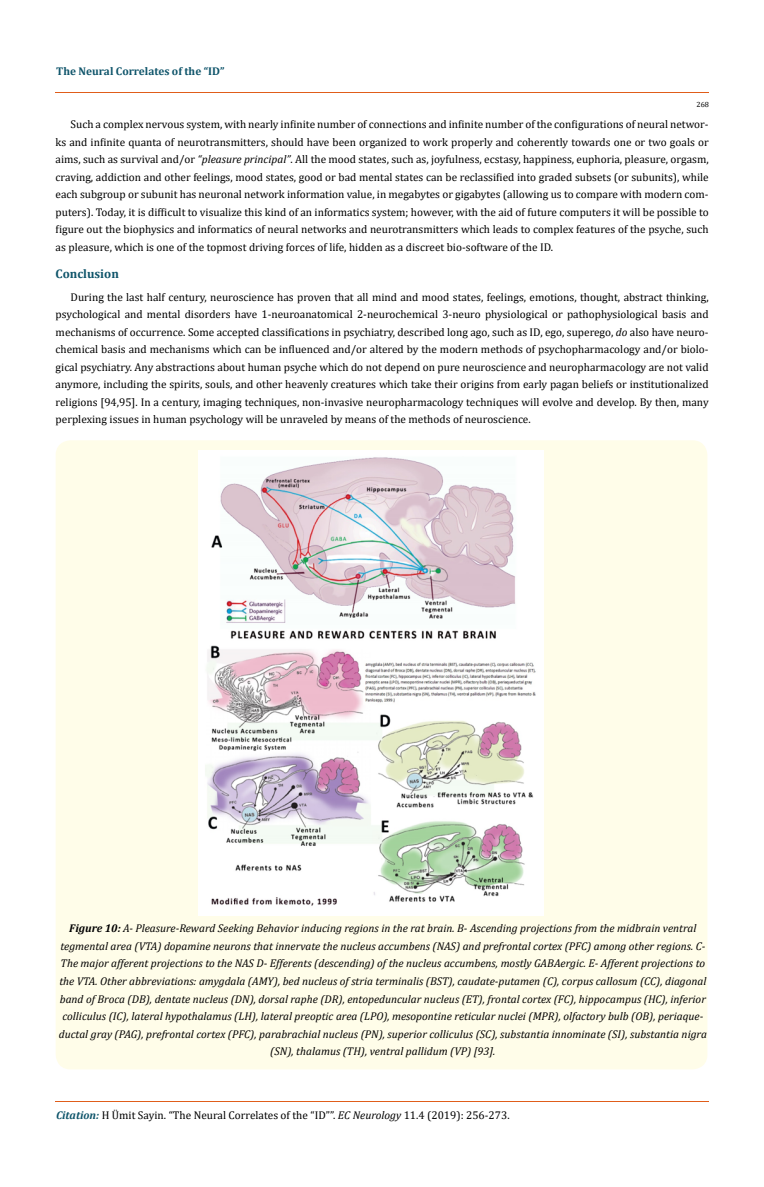
<style>
.page{position:relative;width:764px;height:1187px;background:#fff}
.page>*{position:absolute;margin:0;border:0;box-sizing:border-box;transform-origin:0 0}
.t1{font:700 12.5px "Cambria";color:#0e546a}
.t2{font:11.25px/17.5px "Cambria";color:#000;text-align:justify}
.t3{font:italic 11.25px/17.5px "Cambria";color:#000;text-align:center}
.t4{font:700 11.25px "Cambria";color:#0e546a}
.t5{font:7.5px "Cambria";color:#000}
.s1{font-style:italic}
.s2{font-weight:700}
.s3{font-weight:700;font-style:italic;color:#0e546a}
</style>
<div class="page">
<hr style="left:56px;top:92px;width:652px;height:1px;background:#e05d1a">
<hr style="left:55px;top:1101px;width:653px;height:1px;background:#e05d1a">
<div style="left:56px;top:440px;width:651px;height:629px;background:#fffde9;border-radius:15px"></div>
<img style="left:199px;top:450px;width:344px;height:465px">
<p class="t4" style="left:56px;top:64px;width:170px">The Neural Correlates of the “ID”</p>
<p class="t5" style="left:696px;top:100px;width:14px">268</p>
<p class="t2" style="left:56px;top:115px;width:654px;text-indent:15px">Such a complex nervous system, with nearly infinite number of connections and infinite number of the configurations of neural networ&shy;ks and infinite quanta of neurotransmitters, should have been organized to work properly and coherently towards one or two goals or aims, such as survival and/or <span class="s1">“pleasure principal”</span>. All the mood states, such as, joyfulness, ecstasy, happiness, euphoria, pleasure, orgasm, craving, addiction and other feelings, mood states, good or bad mental states can be reclassified into graded subsets (or subunits), while each subgroup or subunit has neuronal network information value, in megabytes or gigabytes (allowing us to compare with modern com&shy;puters). Today, it is difficult to visualize this kind of an informatics system; however, with the aid of future computers it will be possible to figure out the biophysics and informatics of neural networks and neurotransmitters which leads to complex features of the psyche, such as pleasure, which is one of the topmost driving forces of life, hidden as a discreet bio-software of the ID.</p>
<p class="t1" style="left:56px;top:265px;width:65px">Conclusion</p>
<p class="t2" style="left:56px;top:288px;width:654px;text-indent:15px">During the last half century, neuroscience has proven that all mind and mood states, feelings, emotions, thought, abstract thinking, psychological and mental disorders have 1-neuroanatomical 2-neurochemical 3-neuro physiological or pathophysiological basis and mechanisms of occurrence. Some accepted classifications in psychiatry, described long ago, such as ID, ego, superego, <span class="s1">do</span> also have neuro&shy;chemical basis and mechanisms which can be influenced and/or altered by the modern methods of psychopharmacology and/or biolo&shy;gical psychiatry. Any abstractions about human psyche which do not depend on pure neuroscience and neuropharmacology are not valid anymore, including the spirits, souls, and other heavenly creatures which take their origins from early pagan beliefs or institutionalized religions [94,95]. In a century, imaging techniques, non-invasive neuropharmacology techniques will evolve and develop. By then, many perplexing issues in human psychology will be unraveled by means of the methods of neuroscience.</p>
<p class="t3" style="left:59px;top:919px;width:650px"><span class="s2">Figure 10:</span> A- Pleasure-Reward Seeking Behavior inducing regions in the rat brain. B- Ascending projections from the midbrain ventral tegmental area (VTA) dopamine neurons that innervate the nucleus accumbens (NAS) and prefrontal cortex (PFC) among other regions. C-The major afferent projections to the NAS D- Efferents (descending) of the nucleus accumbens, mostly GABAergic. E- Afferent projections to the VTA. Other abbreviations: amygdala (AMY), bed nucleus of stria terminalis (BST), caudate-putamen (C), corpus callosum (CC), diagonal band of Broca (DB), dentate nucleus (DN), dorsal raphe (DR), entopeduncular nucleus (ET), frontal cortex (FC), hippocampus (HC), inferior colliculus (IC), lateral hypothalamus (LH), lateral preoptic area (LPO), mesopontine reticular nuclei (MPR), olfactory bulb (OB), periaque&shy;ductal gray (PAG), prefrontal cortex (PFC), parabrachial nucleus (PN), superior colliculus (SC), substantia innominate (SI), substantia nigra (SN), thalamus (TH), ventral pallidum (VP) [93].</p>
<p class="t2" style="left:56px;top:1106px;width:455px"><span class="s3">Citation:</span> H Ümit Sayin. “The Neural Correlates of the “ID””. <span class="s1">EC Neurology</span> 11.4 (2019): 256-273.</p>
</div>
